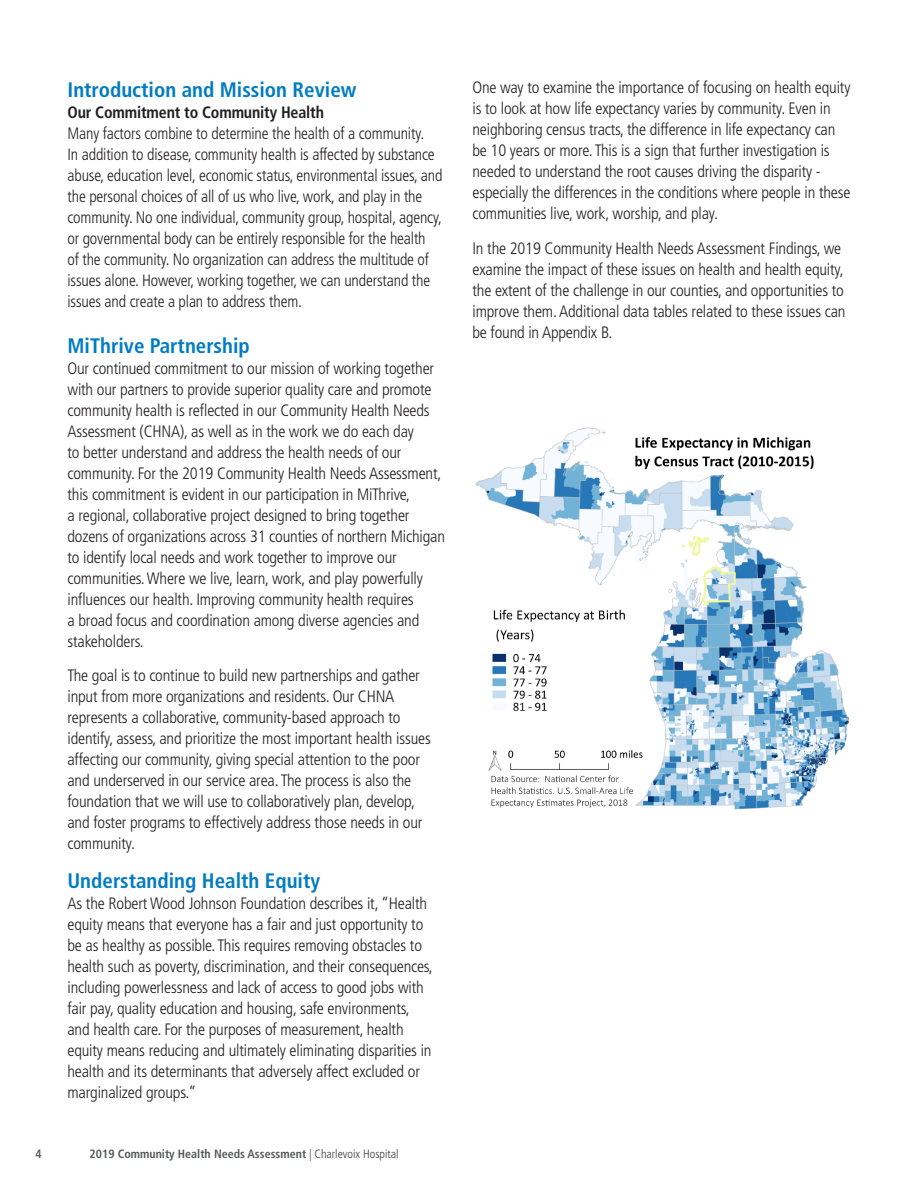
<style>
.page{position:relative;width:918px;height:1188px;background:#fff}
.page>*{position:absolute;margin:0;border:0;box-sizing:border-box;transform-origin:0 0}
.Headers_-_Bold{font:700 condensed 21px "Frutiger";color:#007cc2}
.Body_Copy{font:300 condensed 16.5px/21px "Frutiger";letter-spacing:-.01em;color:#231f20}
.t1{font:700 condensed 16.5px "Frutiger";letter-spacing:-.01em;color:#231f20}
.t2{font:700 condensed 12px "Frutiger";color:#57585a}
.s1{font-weight:300;color:#3e3e3f}
</style>
<div class="page">
<img style="left:475px;top:427px;width:374px;height:383px">
<p class="Headers_-_Bold" style="left:68px;top:77px;width:290px">Introduction and Mission Review</p>
<p class="t1" style="left:68px;top:102px;width:258px">Our Commitment to Community Health</p>
<p class="Body_Copy" style="left:68px;top:123px;width:376px">Many factors combine to determine the health of a community.<br>In addition to disease, community health is affected by substance abuse, education level, economic status, environmental issues, and the personal choices of all of us who live, work, and play in the community. No one individual, community group, hospital, agency, or governmental body can be entirely responsible for the health<br>of the community. No organization can address the multitude of issues alone. However, working together, we can understand the issues and create a plan to address them.</p>
<p class="Headers_-_Bold" style="left:68px;top:333px;width:184px">MiThrive Partnership</p>
<p class="Body_Copy" style="left:68px;top:358px;width:379px">Our continued commitment to our mission of working together with our partners to provide superior quality care and promote community health is reflected in our Community Health Needs Assessment (CHNA), as well as in the work we do each day<br>to better understand and address the health needs of our community. For the 2019 Community Health Needs Assessment, this commitment is evident in our participation in MiThrive,<br>a regional, collaborative project designed to bring together dozens of organizations across 31 counties of northern Michigan to identify local needs and work together to improve our communities. Where we live, learn, work, and play powerfully influences our health. Improving community health requires<br>a broad focus and coordination among diverse agencies and stakeholders.</p>
<p class="Body_Copy" style="left:68px;top:665px;width:365px">The goal is to continue to build new partnerships and gather input from more organizations and residents. Our CHNA represents a collaborative, community-based approach to identify, assess, and prioritize the most important health issues affecting our community, giving special attention to the poor and underserved in our service area. The process is also the foundation that we will use to collaboratively plan, develop, and foster programs to effectively address those needs in our community.</p>
<p class="Headers_-_Bold" style="left:68px;top:868px;width:254px">Understanding Health Equity</p>
<p class="Body_Copy" style="left:68px;top:893px;width:367px">As the Robert Wood Johnson Foundation describes it, “Health equity means that everyone has a fair and just opportunity to be as healthy as possible. This requires removing obstacles to health such as poverty, discrimination, and their consequences, including powerlessness and lack of access to good jobs with fair pay, quality education and housing, safe environments, and health care. For the purposes of measurement, health equity means reducing and ultimately eliminating disparities in health and its determinants that adversely affect excluded or marginalized groups.”</p>
<p class="t2" style="left:36px;top:1147px;width:8px">4</p>
<p class="t2" style="left:90px;top:1147px;width:311px">2019 Community Health Needs Assessment <span class="s1">| Charlevoix Hospital</span></p>
<p class="Body_Copy" style="left:472px;top:77px;width:380px">One way to examine the importance of focusing on health equity is to look at how life expectancy varies by community. Even in neighboring census tracts, the difference in life expectancy can be 10 years or more. This is a sign that further investigation is needed to understand the root causes driving the disparity - especially the differences in the conditions where people in these communities live, work, worship, and play.</p>
<p class="Body_Copy" style="left:472px;top:238px;width:375px">In the 2019 Community Health Needs Assessment Findings, we examine the impact of these issues on health and health equity, the extent of the challenge in our counties, and opportunities to improve them. Additional data tables related to these issues can be found in Appendix B.</p>
</div>
